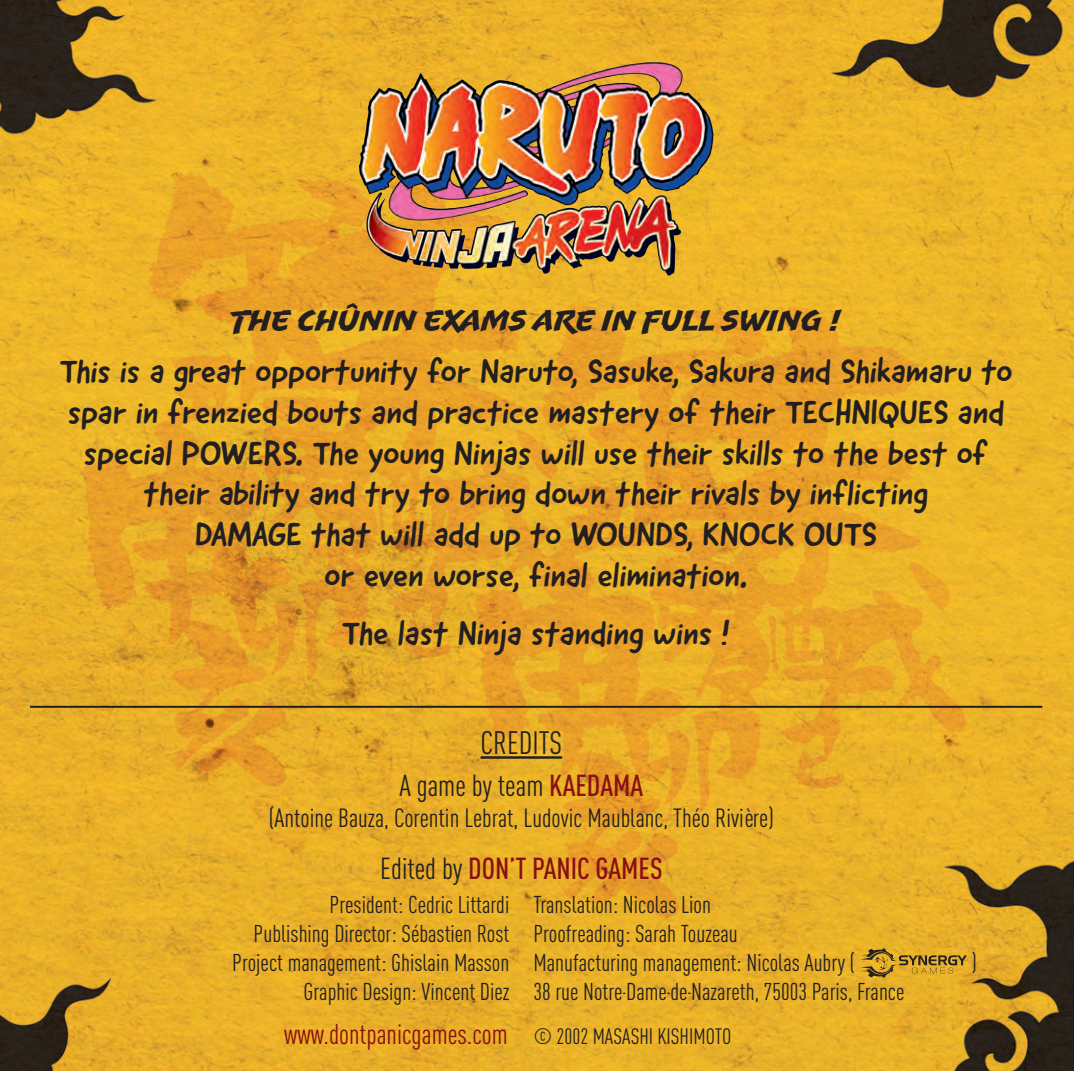
<style>
.page{position:relative;width:1074px;height:1071px;background:#fff}
.page>*{position:absolute;margin:0;border:0;box-sizing:border-box;transform-origin:0 0}
.t1{font:34px/40.8px "Good Dog New";color:#231f20;text-align:center}
.t2{font:32px "DIN Cond";color:#231f20}
.t3{font:30px "Uppercut Angle";color:#231f20}
.t4{font:500 30px "DIN Cond";color:#890f12}
.t5{font:30px "DIN Cond";color:#231f20}
.t6{font:28px "DIN Cond";color:#890f12}
.t7{font:26px "DIN Cond";color:#231f20}
.t8{font:24px/28.8px "DIN Cond";color:#231f20;text-align:right}
.TEXT{font:22px "DIN Cond";color:#231f20}
.s1{font-weight:500;color:#890f12}
.s2{font-weight:400;color:#231f20}
</style>
<div class="page">
<img style="left:0;top:0;width:1074px;height:1070px">
<hr style="left:480px;top:756px;width:82px;height:2px;background:#231f20">
<svg style="left:860px;top:948px;width:107px;height:29px;background:#bf9326"></svg>
<img style="left:347px;top:57px;width:378px;height:222px">
<hr style="left:30px;top:705px;width:1012px;height:2px;background:#231f20">
<p class="t3" style="left:232px;top:303px;width:610px">The Chûnin exams are in full swing !</p>
<p class="t1" style="left:60px;top:351px;width:954px">This is a great opportunity for Naruto, Sasuke, Sakura and Shikamaru to spar in frenzied bouts and practice mastery of their TECHNIQUES and special POWERS. The young Ninjas will use their skills to the best of their ability and try to bring down their rivals by inflicting<br>DAMAGE that will add up to WOUNDS, KNOCK OUTS<br>or even worse, final elimination.</p>
<p class="t1" style="left:342px;top:612px;width:389px">The last Ninja standing wins !</p>
<p class="t2" style="left:480px;top:724px;width:83px">CREDITS</p>
<p class="t5" style="left:399px;top:767px;width:245px">A game by team <span class="s1">KAEDAMA</span></p>
<p class="t7" style="left:269px;top:802px;width:507px">(Antoine Bauza, Corentin Lebrat, Ludovic Maublanc, Théo Rivière)</p>
<p class="t4" style="left:380px;top:850px;width:284px"><span class="s2">Edited by</span> DON’T PANIC GAMES</p>
<p class="t8" style="left:232px;top:890px;width:279px">President: Cedric Littardi<br>Publishing Director: Sébastien Rost<br>Project management: Ghislain Masson</p>
<p class="t8" style="left:304px;top:976px;width:207px">Graphic Design: Vincent Diez</p>
<p class="t8" style="left:533px;top:890px;width:179px">Translation: Nicolas Lion</p>
<p class="t8" style="left:533px;top:919px;width:206px">Proofreading: Sarah Touzeau</p>
<p class="t8" style="left:533px;top:947px;width:323px">Manufacturing management: Nicolas Aubry (</p>
<p class="t8" style="left:971px;top:947px;width:7px">)</p>
<p class="t8" style="left:533px;top:976px;width:372px">38 rue Notre-Dame-de-Nazareth, 75003 Paris, France</p>
<p class="t6" style="left:284px;top:1017px;width:225px">www.dontpanicgames.com</p>
<p class="TEXT" style="left:533px;top:1022px;width:199px">© 2002 MASASHI KISHIMOTO</p>
</div>
